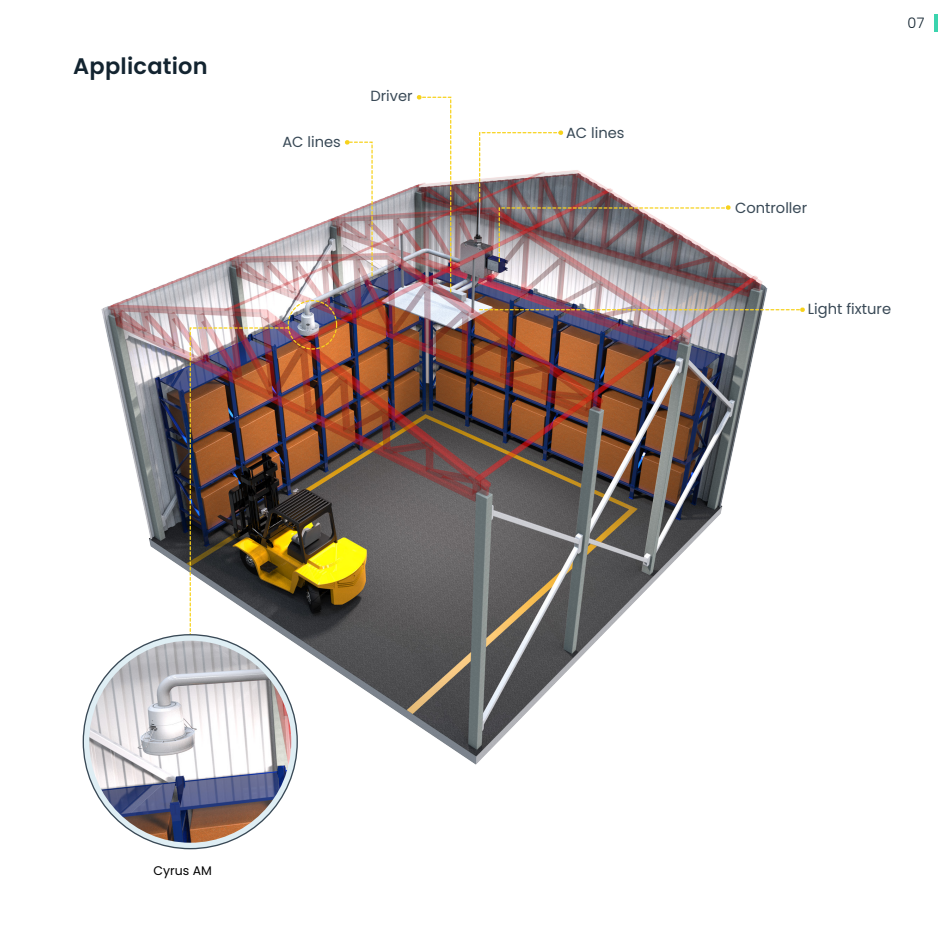
<style>
.page{position:relative;width:938px;height:938px;background:#fff}
.page>*{position:absolute;margin:0;border:0;box-sizing:border-box;transform-origin:0 0}
.t1{font:600 22.5px "Poppins";letter-spacing:.01em;color:#132430}
.t2{font:14.62px "Poppins";color:#394956}
.t3{font:300 14.5px "Poppins";color:#132430}
.t4{font:12.5px "Poppins";color:#000}
</style>
<div class="page">
<hr style="left:934px;top:14px;width:3px;height:17px;background:#3bd4ae">
<img style="left:83px;top:179px;width:685px;height:601px">
<img style="left:479px;top:307px;width:325px;height:6px">
<img style="left:417px;top:95px;width:35px;height:198px">
<div style="left:288px;top:300px;width:49px;height:49px;border:1px dashed #f7d21c;border-radius:50%"></div>
<svg style="left:478px;top:130px;width:252px;height:133px"></svg>
<img style="left:189px;top:327px;width:100px;height:366px">
<svg style="left:83px;top:634px;width:214px;height:214px;background:#c7d4da"></svg>
<img style="left:89px;top:640px;width:202px;height:202px;border-radius:101px">
<svg style="left:345px;top:140px;width:28px;height:137px"></svg>
<h1 class="t1" style="left:73px;top:53px;width:136px">Application</h1>
<p class="t2" style="left:282px;top:133px;width:60px">AC lines</p>
<p class="t2" style="left:370px;top:87px;width:44px">Driver</p>
<p class="t2" style="left:566px;top:124px;width:60px">AC lines</p>
<p class="t3" style="left:907px;top:14px;width:18px">07</p>
<p class="t2" style="left:735px;top:199px;width:74px">Controller</p>
<p class="t2" style="left:808px;top:300px;width:85px">Light fixture</p>
<p class="t4" style="left:153px;top:863px;width:60px">Cyrus AM</p>
</div>
